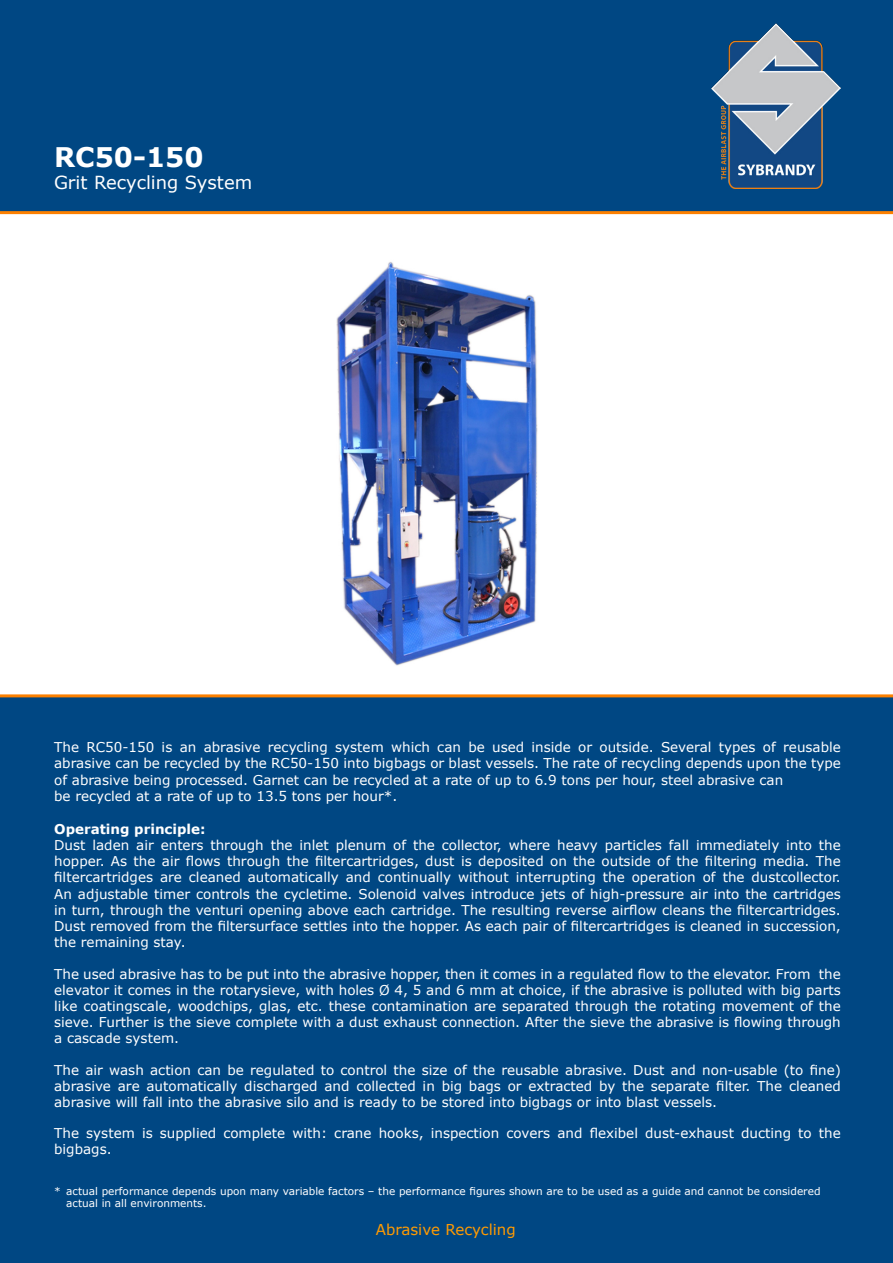
<style>
.page{position:relative;width:893px;height:1263px;background:#fff}
.page>*{position:absolute;margin:0;border:0;box-sizing:border-box;transform-origin:0 0}
.t1{font:700 27px "Verdana";color:#fff}
.t2{font:18px "Verdana";color:#fff}
.t3{font:15px "Verdana";color:#ff9a01}
.t4{font:13.5px/16.2px "Verdana";color:#fff;text-align:justify}
.t5{font:700 13.5px "Verdana";color:#fff}
.t6{font:10.5px "Verdana";color:#fff}
</style>
<div class="page">
<div style="left:0;top:0;width:893px;height:211px;background:#004783"></div>
<div style="left:0;top:696px;width:893px;height:567px;background:#004783"></div>
<svg style="left:0;top:211px;width:893px;height:486px"></svg>
<img style="left:711px;top:24px;width:129px;height:164px">
<img style="left:287px;top:245px;width:295px;height:443px">
<p class="t1" style="left:54px;top:138px;width:151px">RC50-150</p>
<p class="t2" style="left:54px;top:170px;width:200px">Grit Recycling System</p>
<p class="t4" style="left:54px;top:738px;width:788px">The RC50-150 is an abrasive recycling system which can be used inside or outside. Several types of reusable abrasive can be recycled by the RC50-150 into bigbags or blast vessels. The rate of recycling depends upon the type of abrasive being processed. Garnet can be recycled at a rate of up to 6.9 tons per hour, steel abrasive can</p>
<p class="t4" style="left:54px;top:788px;width:345px">be recycled at a rate of up to 13.5 tons per hour*.</p>
<p class="t5" style="left:54px;top:819px;width:153px">Operating principle:</p>
<p class="t4" style="left:54px;top:837px;width:788px">Dust laden air enters through the inlet plenum of the collector, where heavy particles fall immediately into the hopper. As the air flows through the filtercartridges, dust is deposited on the outside of the filtering media. The filtercartridges are cleaned automatically and continually without interrupting the operation of the dustcollector.<br>An adjustable timer controls the cycletime. Solenoid valves introduce jets of high-pressure air into the cartridges in turn, through the venturi opening above each cartridge. The resulting reverse airflow cleans the filtercartridges.<br>Dust removed from the filtersurface settles into the hopper. As each pair of filtercartridges is cleaned in succession, the remaining stay.</p>
<p class="t4" style="left:54px;top:965px;width:788px">The used abrasive has to be put into the abrasive hopper, then it comes in a regulated flow to the elevator. From the elevator it comes in the rotarysieve, with holes Ø 4, 5 and 6 mm at choice, if the abrasive is polluted with big parts like coatingscale, woodchips, glas, etc. these contamination are separated through the rotating movement of the sieve. Further is the sieve complete with a dust exhaust connection. After the sieve the abrasive is flowing through a cascade system.</p>
<p class="t4" style="left:54px;top:1061px;width:788px">The air wash action can be regulated to control the size of the reusable abrasive. Dust and non-usable (to fine) abrasive are automatically discharged and collected in big bags or extracted by the separate filter. The cleaned abrasive will fall into the abrasive silo and is ready to be stored into bigbags or into blast vessels.</p>
<p class="t4" style="left:54px;top:1125px;width:788px">The system is supplied complete with: crane hooks, inspection covers and flexibel dust-exhaust ducting to the bigbags.</p>
<p class="t6" style="left:54px;top:1183px;width:768px">* actual performance depends upon many variable factors – the performance figures shown are to be used as a guide and cannot be considered</p>
<p class="t6" style="left:66px;top:1195px;width:142px">actual in all environments.</p>
<p class="t3" style="left:376px;top:1219px;width:142px">Abrasive Recycling</p>
</div>
